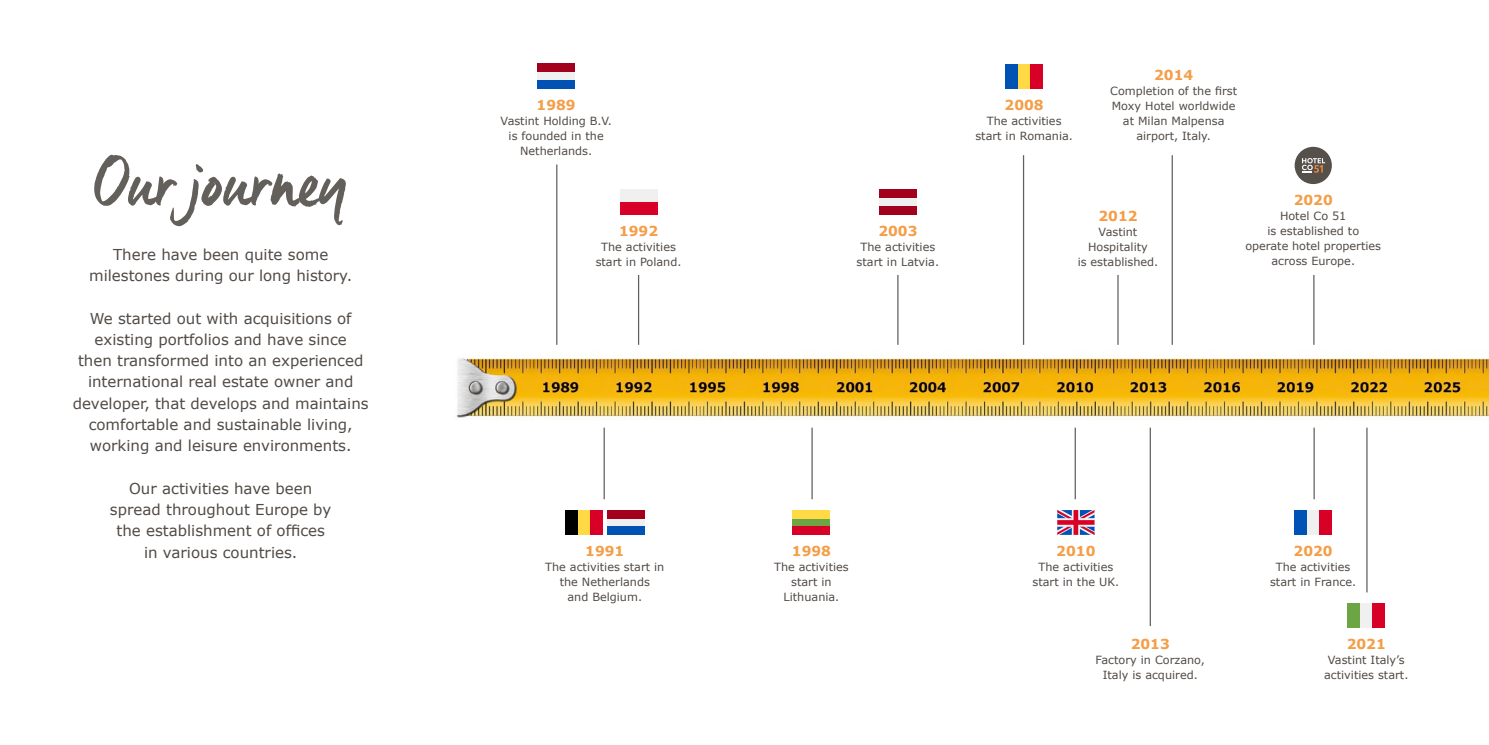
<style>
.page{position:relative;width:1489px;height:745px;background:#fff}
.page>*{position:absolute;margin:0;border:0;box-sizing:border-box;transform-origin:0 0}
.heading_orange{font:68.75px "Manus Vastint";color:#635f5b}
.copy_centred___bal{font:15px/21.2px "Verdana";color:#514a45;text-align:center}
.timeline__year{font:700 13.75px "Verdana";color:#f49e48}
.timeline__year_right{font:700 13.75px "Verdana";color:#f49e48}
.timeline__desc{font:11.25px/15px "Verdana";color:#514a45;text-align:center}
.timeline__desc_right{font:11.25px/15px "Verdana";color:#514a45;text-align:center}
</style>
<div class="page">
<img style="left:456px;top:339px;width:1032px;height:95px">
<div style="left:792px;top:509px;width:38px;height:25px;background:#6da544"></div>
<div style="left:792px;top:509px;width:38px;height:9px;background:#ffda44"></div>
<div style="left:792px;top:526px;width:38px;height:8px;background:#d80027"></div>
<svg style="left:1359px;top:603px;width:13px;height:24px"></svg>
<div style="left:1347px;top:602px;width:12px;height:25px;background:#6da544"></div>
<div style="left:1372px;top:602px;width:12px;height:25px;background:#d80027"></div>
<div style="left:620px;top:189px;width:37px;height:13px;background:#f0f0f0"></div>
<div style="left:620px;top:202px;width:37px;height:12px;background:#d80027"></div>
<div style="left:537px;top:64px;width:37px;height:25px;background:#f0f0f0"></div>
<div style="left:537px;top:64px;width:37px;height:8px;background:#a2001d"></div>
<div style="left:537px;top:80px;width:37px;height:9px;background:#0052b4"></div>
<div style="left:565px;top:509px;width:37px;height:25px;background:#ffda44"></div>
<div style="left:565px;top:509px;width:12px;height:25px;background:#000"></div>
<div style="left:590px;top:509px;width:12px;height:25px;background:#d80027"></div>
<div style="left:607px;top:509px;width:37px;height:25px;background:#f0f0f0"></div>
<div style="left:607px;top:509px;width:37px;height:9px;background:#a2001d"></div>
<div style="left:607px;top:526px;width:37px;height:8px;background:#0052b4"></div>
<div style="left:1005px;top:64px;width:37px;height:25px;background:#ffda44"></div>
<div style="left:1005px;top:64px;width:12px;height:25px;background:#0052b4"></div>
<div style="left:1030px;top:64px;width:12px;height:25px;background:#d80027"></div>
<svg style="left:1057px;top:510px;width:37px;height:24px"></svg>
<div style="left:1294px;top:147px;width:37px;height:37px;background:#56504b;border-radius:50%"></div>
<svg style="left:1302px;top:158px;width:22px;height:15px"></svg>
<div style="left:1294px;top:509px;width:37px;height:25px;background:#f0f0f0"></div>
<div style="left:1294px;top:509px;width:12px;height:25px;background:#0052b4"></div>
<div style="left:1319px;top:509px;width:12px;height:25px;background:#d80027"></div>
<div style="left:879px;top:189px;width:37px;height:25px;background:#f0f0f0"></div>
<div style="left:879px;top:189px;width:37px;height:8px;background:#a2001d"></div>
<div style="left:879px;top:206px;width:37px;height:8px;background:#a2001d"></div>
<hr style="left:556px;top:164px;width:1px;height:180px;background:#635f5b">
<hr style="left:1022px;top:155px;width:2px;height:189px;background:#635f5b">
<hr style="left:638px;top:275px;width:1px;height:69px;background:#635f5b">
<hr style="left:603px;top:427px;width:1px;height:72px;background:#635f5b">
<hr style="left:811px;top:427px;width:1px;height:72px;background:#635f5b">
<hr style="left:1074px;top:427px;width:1px;height:72px;background:#635f5b">
<hr style="left:1313px;top:427px;width:1px;height:72px;background:#635f5b">
<hr style="left:1149px;top:427px;width:1px;height:198px;background:#635f5b">
<hr style="left:1366px;top:427px;width:1px;height:165px;background:#635f5b">
<hr style="left:897px;top:275px;width:1px;height:69px;background:#635f5b">
<hr style="left:1117px;top:275px;width:1px;height:69px;background:#635f5b">
<hr style="left:1171px;top:155px;width:1px;height:189px;background:#635f5b">
<hr style="left:1313px;top:275px;width:1px;height:69px;background:#635f5b">
<p class="heading_orange" style="left:94px;top:141px;width:255px">Our journey</p>
<p class="copy_centred___bal" style="left:89px;top:244px;width:264px">There have been quite some milestones during our long history.</p>
<p class="copy_centred___bal" style="left:73px;top:307px;width:297px">We started out with acquisitions of existing portfolios and have since<br>then transformed into an experienced international real estate owner and developer, that develops and maintains comfortable and sustainable living, working and leisure environments.</p>
<p class="copy_centred___bal" style="left:110px;top:477px;width:223px">Our activities have been spread throughout Europe by the establishment of offices in various countries.</p>
<p class="timeline__year" style="left:536px;top:96px;width:41px">1989</p>
<p class="timeline__desc" style="left:500px;top:113px;width:113px">Vastint Holding B.V. is founded in the<br>Netherlands.</p>
<p class="timeline__year" style="left:619px;top:221px;width:41px">1992</p>
<p class="timeline__desc" style="left:595px;top:239px;width:87px">The activities start in Poland.</p>
<p class="timeline__year_right" style="left:878px;top:221px;width:41px">2003</p>
<p class="timeline__desc_right" style="left:856px;top:239px;width:84px">The activities start in Latvia.</p>
<p class="timeline__year" style="left:1004px;top:96px;width:41px">2008</p>
<p class="timeline__desc" style="left:975px;top:113px;width:99px">The activities start in Romania.</p>
<p class="timeline__year" style="left:1154px;top:66px;width:41px">2014</p>
<p class="timeline__desc" style="left:1110px;top:84px;width:128px">Completion of the first<br>Moxy Hotel worldwide at Milan Malpensa airport, Italy.</p>
<p class="timeline__year" style="left:1098px;top:206px;width:41px">2012</p>
<p class="timeline__desc" style="left:1077px;top:224px;width:82px">Vastint<br>Hospitality<br>is established.</p>
<p class="timeline__year_right" style="left:1293px;top:191px;width:41px">2020</p>
<p class="timeline__desc_right" style="left:1245px;top:209px;width:137px">Hotel Co 51<br>is established to operate hotel properties across Europe.</p>
<p class="timeline__year" style="left:585px;top:542px;width:41px">1991</p>
<p class="timeline__desc" style="left:545px;top:559px;width:121px">The activities start in the Netherlands<br>and Belgium.</p>
<p class="timeline__year" style="left:791px;top:542px;width:41px">1998</p>
<p class="timeline__desc" style="left:774px;top:559px;width:76px">The activities start in<br>Lithuania.</p>
<p class="timeline__year_right" style="left:1056px;top:542px;width:41px">2010</p>
<p class="timeline__desc_right" style="left:1032px;top:559px;width:88px">The activities start in the UK.</p>
<p class="timeline__year" style="left:1130px;top:635px;width:41px">2013</p>
<p class="timeline__desc" style="left:1095px;top:652px;width:111px">Factory in Corzano,<br>Italy is acquired.</p>
<p class="timeline__year" style="left:1293px;top:542px;width:41px">2020</p>
<p class="timeline__desc" style="left:1269px;top:559px;width:88px">The activities start in France.</p>
<p class="timeline__year" style="left:1346px;top:634px;width:41px">2021</p>
<p class="timeline__desc" style="left:1323px;top:652px;width:86px">Vastint Italy’s activities start.</p>
</div>
